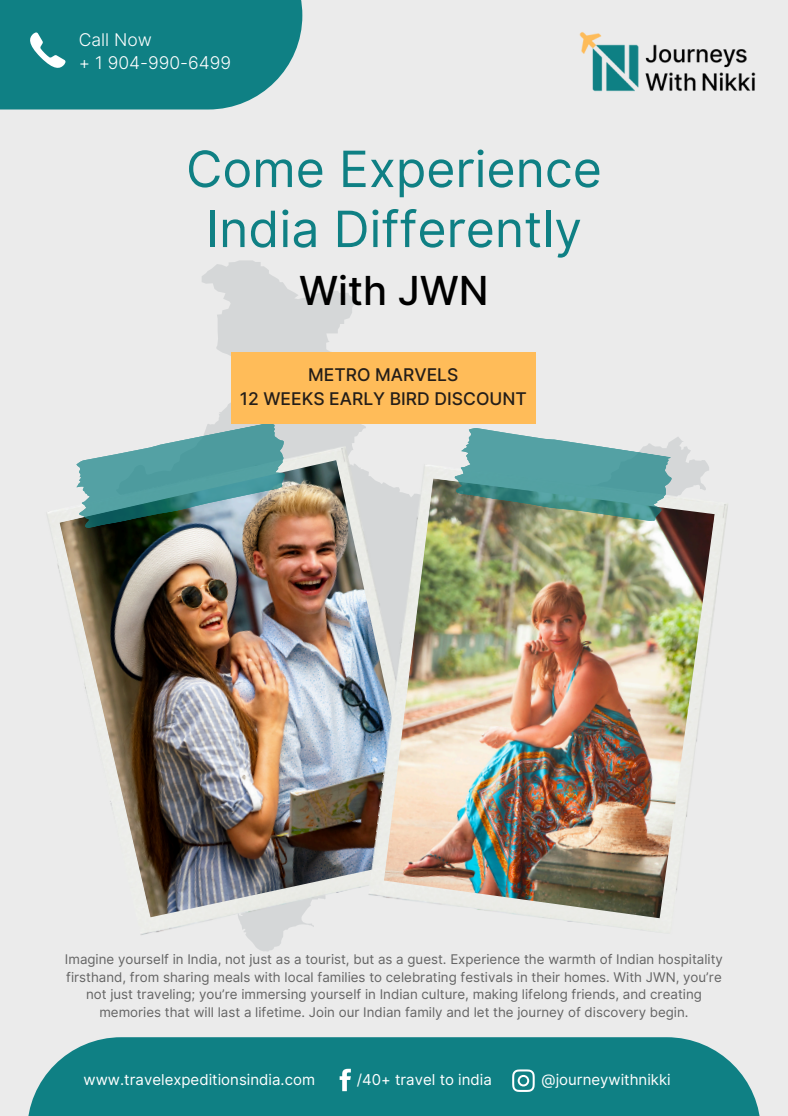
<style>
.page{position:relative;width:788px;height:1116px;background:#ebebeb}
.page>*{position:absolute;margin:0;border:0;box-sizing:border-box;transform-origin:0 0}
.t1{font:50px/60px "Inter";color:#0f8084;text-align:center}
.t2{font:500 40px "Inter";color:#000}
.t3{font:500 17.5px/24.5px "Inter";color:#241e19;text-align:center}
.t4{font:300 17.5px/23.2px "Inter";color:#fff}
.t5{font:15px "Inter";color:#fff}
.t6{font:13.25px/17.8px "Inter";color:#646464;text-align:center}
</style>
<div class="page">
<svg style="left:202px;top:260px;width:505px;height:692px"></svg>
<div style="left:0;top:0;width:302px;height:109px;background:#0f8084"></div>
<div style="left:27px;top:1037px;width:733px;height:79px;background:#0f8084"></div>
<img style="left:47px;top:443px;width:396px;height:495px">
<img style="left:60px;top:460px;width:362px;height:457px">
<svg style="left:69px;top:420px;width:224px;height:109px"></svg>
<img style="left:368px;top:463px;width:360px;height:471px">
<img style="left:384px;top:478px;width:330px;height:440px">
<svg style="left:452px;top:424px;width:223px;height:102px"></svg>
<div style="left:231px;top:353px;width:304px;height:71px;background:#ffbc59"></div>
<img style="left:579px;top:32px;width:177px;height:60px">
<svg style="left:30px;top:32px;width:36px;height:36px"></svg>
<svg style="left:339px;top:1068px;width:12px;height:23px"></svg>
<svg style="left:512px;top:1069px;width:22px;height:23px"></svg>
<h3 class="t4" style="left:79px;top:28px;width:154px">Call Now<br>+ 1 904-990-6499</h3>
<p class="t1" style="left:186px;top:139px;width:417px">Come Experience<br>India Differently</p>
<h2 class="t2" style="left:299px;top:266px;width:191px">With JWN</h2>
<h1 class="t3" style="left:240px;top:362px;width:288px">METRO MARVELS<br>12 WEEKS EARLY BIRD DISCOUNT</h1>
<p class="t6" style="left:65px;top:950px;width:659px">Imagine yourself in India, not just as a tourist, but as a guest. Experience the warmth of Indian hospitality firsthand, from sharing meals with local families to celebrating festivals in their homes. With JWN, you’re not just traveling; you’re immersing yourself in Indian culture, making lifelong friends, and creating memories that will last a lifetime. Join our Indian family and let the journey of discovery begin.</p>
<p class="t5" style="left:84px;top:1070px;width:233px">www.travelexpeditionsindia.com</p>
<p class="t5" style="left:357px;top:1070px;width:137px">/40+ travel to india</p>
<p class="t5" style="left:541px;top:1070px;width:131px">@journeywithnikki</p>
</div>
